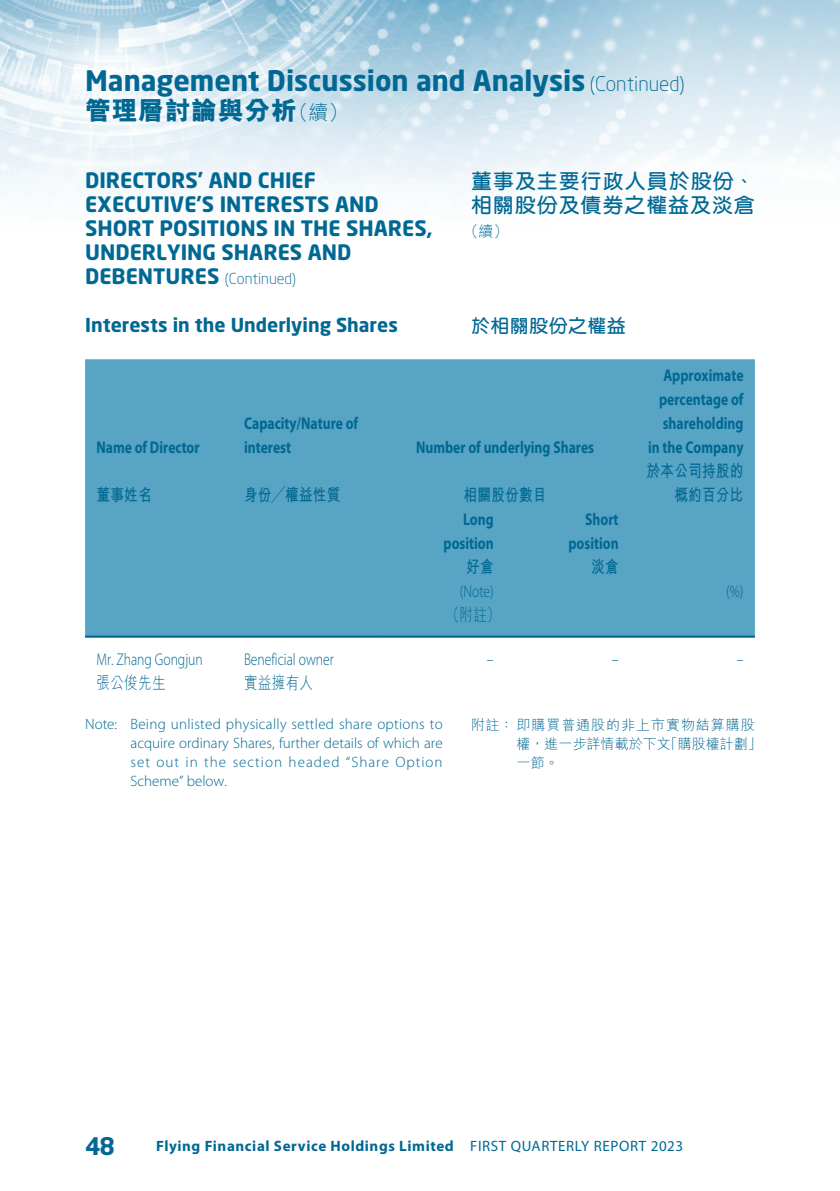
<style>
.page{position:relative;width:840px;height:1191px;background:#fff}
.page>*{position:absolute;margin:0;border:0;box-sizing:border-box;transform-origin:0 0}
.t1{font:700 28px "Neo Sans Std";color:#006893}
.t2{font:800 26px "M Hei HK";letter-spacing:.02em;color:#006893}
.t3{font:700 24px "Neo Sans Std";color:#006893}
._01_H1_E{font:700 21px/24px "Neo Sans Std";color:#006893}
._001_H1_C{font:600 21px/24px "M Yuen HK";letter-spacing:.04em;color:#006893}
._02_H2_E{font:700 19px "Neo Sans Std";color:#006893}
._002_H2_C{font:600 19px "M Yuen HK";letter-spacing:.02em;color:#006893}
._50_Table_txt{font:700 17px/24px "Myriad Pro";color:#006893;scale:.8 1}
._50_Table_txt-2{font:300 17px "Myriad Pro";color:#006893;scale:.8 1}
._50_Table_txt-3{font:700 17px "M Hei HK";letter-spacing:.02em;color:#006893;scale:.8 1}
._50_Table_txt-4{font:300 17px "M Hei HK";letter-spacing:.02em;color:#006893;scale:.8 1}
._06_Notes_E{font:300 15px/19px "Myriad Pro";letter-spacing:.07em;color:#006893;text-align:justify}
.t4{font:700 15px "Myriad Pro";letter-spacing:.04em;color:#006893}
._01_H1_E-2{font:300 15px "Neo Sans Std";color:#006893}
._001_H1_C-2{font:300 15px "M Hei HK";color:#006893}
._006_Notes_C{font:300 14px/19px "M Hei HK";letter-spacing:.065em;color:#006893}
.s1{font-weight:300;font-size:20px}
.s2{font-weight:700;font-size:21px}
.s3{font-weight:400}
</style>
<div class="page">
<img style="left:0;top:0;width:839px;height:638px">
<div style="left:85px;top:359px;width:669px;height:276px;background:#58a4c4"></div>
<hr style="left:85px;top:635px;width:159px;height:2px;background:#006893">
<hr style="left:244px;top:635px;width:136px;height:2px;background:#006893">
<hr style="left:380px;top:635px;width:125px;height:2px;background:#006893">
<hr style="left:505px;top:635px;width:124px;height:2px;background:#006893">
<hr style="left:629px;top:635px;width:125px;height:2px;background:#006893">
<h1 class="t1" style="left:85px;top:62px;width:601px">Management Discussion and Analysis <span class="s1">(Continued)</span></h1>
<h2 class="t2" style="left:85px;top:97px;width:265px">管理層討論與分析<span class="s1">（續）</span></h2>
<p class="_01_H1_E" style="left:85px;top:168px;width:349px">DIRECTORS’ AND CHIEF<br>EXECUTIVE’S INTERESTS AND<br>SHORT POSITIONS IN THE SHARES,<br>UNDERLYING SHARES AND</p>
<p class="_01_H1_E-2" style="left:85px;top:270px;width:212px"><span class="s2">DEBENTURES</span> (Continued)</p>
<p class="_02_H2_E" style="left:85px;top:313px;width:314px">Interests in the Underlying Shares</p>
<p class="_001_H1_C" style="left:471px;top:169px;width:285px">董事及主要行政人員於股份、相關股份及債券之權益及淡倉</p>
<p class="_001_H1_C-2" style="left:463px;top:224px;width:46px">（續）</p>
<p class="_002_H2_C" style="left:471px;top:316px;width:156px">於相關股份之權益</p>
<p class="_50_Table_txt" style="left:96px;top:434px;width:130px">Name of Director</p>
<p class="_50_Table_txt" style="left:244px;top:410px;width:144px">Capacity/Nature of interest</p>
<p class="_50_Table_txt" style="left:416px;top:434px;width:224px">Number of underlying Shares</p>
<p class="_50_Table_txt-3" style="left:96px;top:482px;width:71px">董事姓名</p>
<p class="_50_Table_txt-3" style="left:244px;top:482px;width:122px">身份╱權益性質</p>
<p class="_50_Table_txt-3" style="left:463px;top:482px;width:105px">相關股份數目</p>
<p class="_50_Table_txt" style="left:462px;top:506px;width:40px">Long</p>
<p class="_50_Table_txt" style="left:443px;top:530px;width:64px">position</p>
<p class="_50_Table_txt" style="left:585px;top:506px;width:43px">Short</p>
<p class="_50_Table_txt" style="left:568px;top:530px;width:64px">position</p>
<p class="_50_Table_txt" style="left:663px;top:362px;width:102px">Approximate</p>
<p class="_50_Table_txt" style="left:658px;top:386px;width:107px">percentage of</p>
<p class="_50_Table_txt" style="left:662px;top:410px;width:102px">shareholding</p>
<p class="_50_Table_txt" style="left:647px;top:434px;width:121px">in the Company</p>
<p class="_50_Table_txt-3" style="left:646px;top:458px;width:123px">於本公司持股的</p>
<p class="_50_Table_txt-3" style="left:674px;top:482px;width:88px">概約百分比</p>
<p class="_50_Table_txt-3" style="left:466px;top:554px;width:36px">好倉</p>
<p class="_50_Table_txt-3" style="left:590px;top:554px;width:36px">淡倉</p>
<p class="_50_Table_txt-2" style="left:459px;top:581px;width:44px">(Note)</p>
<p class="_50_Table_txt-2" style="left:725px;top:581px;width:23px">(%)</p>
<p class="_50_Table_txt-4" style="left:445px;top:606px;width:70px">（附註）</p>
<p class="_50_Table_txt-2" style="left:96px;top:649px;width:134px">Mr. Zhang Gongjun</p>
<p class="_50_Table_txt-2" style="left:244px;top:649px;width:114px">Beneficial owner</p>
<p class="_50_Table_txt-2" style="left:486px;top:649px;width:10px">–</p>
<p class="_50_Table_txt-2" style="left:611px;top:649px;width:10px">–</p>
<p class="_50_Table_txt-2" style="left:736px;top:649px;width:10px">–</p>
<p class="_50_Table_txt-4" style="left:96px;top:674px;width:88px">張公俊先生</p>
<p class="_50_Table_txt-4" style="left:244px;top:674px;width:88px">實益擁有人</p>
<p class="_06_Notes_E" style="left:130px;top:714px;width:313px;text-indent:-45px">Note: Being unlisted physically settled share options to acquire ordinary Shares, further details of which are set out in the section headed “Share Option Scheme” below.</p>
<p class="_006_Notes_C" style="left:516px;top:715px;width:247px;text-indent:-45px">附註：即購買普通股的非上市實物結算購股權，進一步詳情載於下文「購股權計劃」一節。</p>
<h3 class="t3" style="left:85px;top:1130px;width:32px">48</h3>
<p class="t4" style="left:156px;top:1136px;width:528px">Flying Financial Service Holdings Limited <span class="s3">FIRST QUARTERLY REPORT 2023</span></p>
</div>
